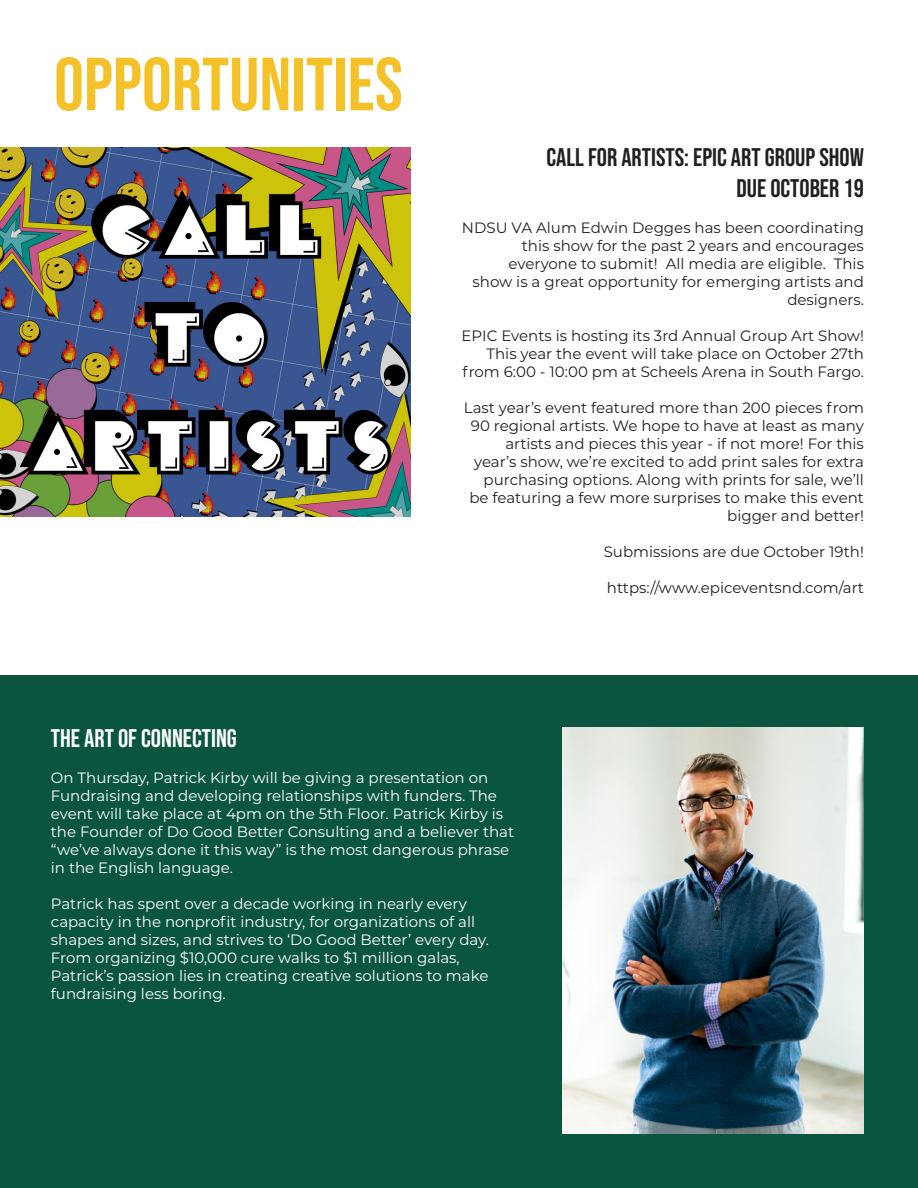
<style>
.page{position:relative;width:918px;height:1188px;background:#fff}
.page>*{position:absolute;margin:0;border:0;box-sizing:border-box;transform-origin:0 0}
.t1{font:75px "Bebas Neue";color:#f5c129}
.t2{font:25.5px "Bebas Neue";color:#231f20}
.t3{font:25.5px "Bebas Neue";color:#fff}
.t4{font:15px/18px "Montserrat";color:#231f20;text-align:right}
.t5{font:15px/18px "Montserrat";color:#fff}
</style>
<div class="page">
<div style="left:0;top:675px;width:918px;height:513px;background:#0a5540"></div>
<img style="left:0;top:147px;width:410px;height:369px">
<img style="left:562px;top:728px;width:302px;height:406px">
<p class="t1" style="left:54px;top:42px;width:350px">OPPORTUNITIES</p>
<p class="t2" style="left:546px;top:143px;width:319px">CALL FOR ARTISTS: EPIC ART GROUP SHOW</p>
<p class="t2" style="left:736px;top:174px;width:129px">DUE OCTOBER 19</p>
<p class="t4" style="left:462px;top:218px;width:404px">NDSU VA Alum Edwin Degges has been coordinating this show for the past 2 years and encourages everyone to submit! All media are eligible. This<br>show is a great opportunity for emerging artists and designers.</p>
<p class="t4" style="left:462px;top:326px;width:404px">EPIC Events is hosting its 3rd Annual Group Art Show!<br>This year the event will take place on October 27th from 6:00 - 10:00 pm at Scheels Arena in South Fargo.</p>
<p class="t4" style="left:464px;top:398px;width:402px">Last year’s event featured more than 200 pieces from 90 regional artists. We hope to have at least as many artists and pieces this year - if not more! For this year’s show, we’re excited to add print sales for extra purchasing options. Along with prints for sale, we’ll be featuring a few more surprises to make this event bigger and better!</p>
<p class="t4" style="left:604px;top:542px;width:262px">Submissions are due October 19th!</p>
<p class="t4" style="left:607px;top:578px;width:259px">https://www.epiceventsnd.com/art</p>
<p class="t3" style="left:51px;top:723px;width:188px">THE ART OF CONNECTING</p>
<p class="t5" style="left:51px;top:768px;width:465px">On Thursday, Patrick Kirby will be giving a presentation on Fundraising and developing relationships with funders. The event will take place at 4pm on the 5th Floor. Patrick Kirby is the Founder of Do Good Better Consulting and a believer that “we’ve always done it this way” is the most dangerous phrase in the English language.</p>
<p class="t5" style="left:51px;top:894px;width:440px">Patrick has spent over a decade working in nearly every capacity in the nonprofit industry, for organizations of all shapes and sizes, and strives to ‘Do Good Better’ every day.<br>From organizing $10,000 cure walks to $1 million galas, Patrick’s passion lies in creating creative solutions to make fundraising less boring.</p>
</div>
